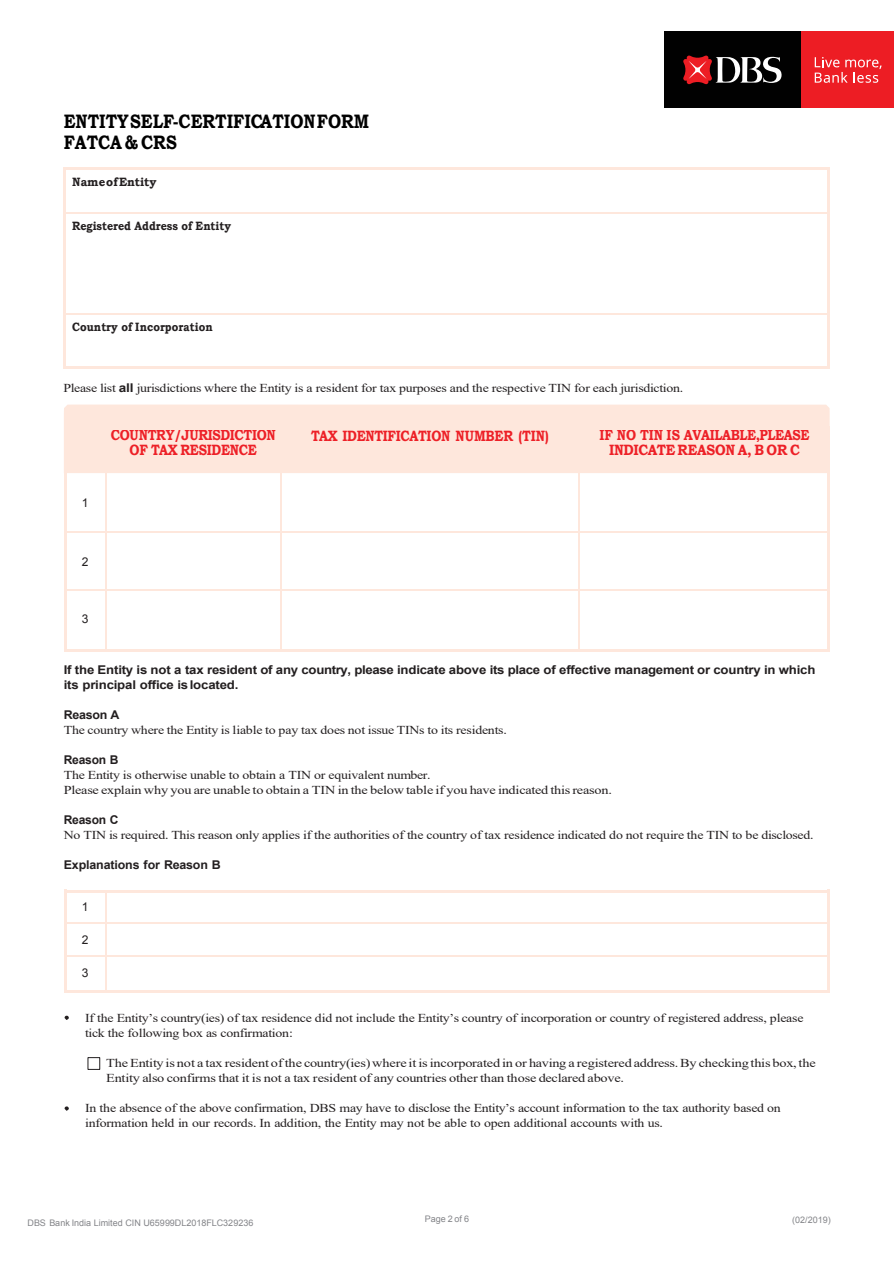
<style>
.page{position:relative;width:894px;height:1264px;background:#fff}
.page>*{position:absolute;margin:0;border:0;box-sizing:border-box;transform-origin:0 0}
.t1{font:700 19.5px/21px "Bookman Old Style";color:#010101;scale:.84 1}
.t2{font:700 15px/15.6px "Bookman Old Style";letter-spacing:-.025em;color:#ed2027;text-align:center;scale:.84 1}
.t3{font:12px/15px "Times New Roman";letter-spacing:-.015em;color:#231f20;scale:1.15 1}
.t4{font:12px/15px "Times New Roman";letter-spacing:-.015em;color:#231f20;scale:1.19 1}
.t5{font:700 12px/15px "Arial";letter-spacing:-.02em;color:#231f20;scale:1.09 1}
.t6{font:700 12px "Bookman Old Style";color:#231f20;scale:.89 1}
.t7{font:700 12px "Arial";letter-spacing:-.02em;color:#231f20}
.t8{font:700 12px "Bookman Old Style";color:#231f20;scale:.94 1}
.t9{font:12px "Arial";color:#231f20}
.t10{font:9px "Arial";color:#838488}
.s1{font-family:"Arial";font-weight:700}
</style>
<div class="page">
<div style="left:64px;top:404px;width:765px;height:69px;background:#fee7dc"></div>
<hr style="left:66px;top:167px;width:760px;height:3px;background:#fee7dc">
<hr style="left:63px;top:170px;width:3px;height:42px;background:#fee7dc">
<hr style="left:826px;top:170px;width:3px;height:42px;background:#fee7dc">
<hr style="left:66px;top:212px;width:760px;height:1px;background:#fee7dc">
<hr style="left:63px;top:213px;width:3px;height:100px;background:#fee7dc">
<hr style="left:826px;top:213px;width:3px;height:100px;background:#fee7dc">
<hr style="left:66px;top:313px;width:760px;height:1px;background:#fee7dc">
<hr style="left:63px;top:314px;width:3px;height:52px;background:#fee7dc">
<hr style="left:66px;top:366px;width:760px;height:3px;background:#fee7dc">
<hr style="left:826px;top:314px;width:3px;height:52px;background:#fee7dc">
<div style="left:67px;top:429px;width:214px;height:38px;background:#fee7dc"></div>
<div style="left:281px;top:429px;width:298px;height:38px;background:#fee7dc"></div>
<div style="left:579px;top:429px;width:247px;height:38px;background:#fee7dc"></div>
<hr style="left:67px;top:426px;width:214px;height:3px;background:#fee7dc">
<hr style="left:284px;top:426px;width:295px;height:3px;background:#fee7dc">
<hr style="left:582px;top:426px;width:244px;height:3px;background:#fee7dc">
<hr style="left:64px;top:429px;width:3px;height:38px;background:#fee7dc">
<hr style="left:826px;top:429px;width:3px;height:38px;background:#fee7dc">
<hr style="left:64px;top:467px;width:3px;height:64px;background:#fee7dc">
<hr style="left:105px;top:467px;width:1px;height:64px;background:#fee7dc">
<hr style="left:280px;top:467px;width:2px;height:64px;background:#fee7dc">
<hr style="left:578px;top:467px;width:2px;height:64px;background:#fee7dc">
<hr style="left:826px;top:467px;width:3px;height:64px;background:#fee7dc">
<hr style="left:67px;top:531px;width:38px;height:2px;background:#fee7dc">
<hr style="left:106px;top:531px;width:174px;height:2px;background:#fee7dc">
<hr style="left:282px;top:531px;width:296px;height:2px;background:#fee7dc">
<hr style="left:580px;top:531px;width:246px;height:2px;background:#fee7dc">
<hr style="left:64px;top:533px;width:3px;height:56px;background:#fee7dc">
<hr style="left:105px;top:533px;width:1px;height:56px;background:#fee7dc">
<hr style="left:280px;top:533px;width:2px;height:56px;background:#fee7dc">
<hr style="left:578px;top:533px;width:2px;height:56px;background:#fee7dc">
<hr style="left:826px;top:533px;width:3px;height:56px;background:#fee7dc">
<hr style="left:67px;top:589px;width:38px;height:1px;background:#fee7dc">
<hr style="left:106px;top:589px;width:174px;height:1px;background:#fee7dc">
<hr style="left:282px;top:589px;width:296px;height:1px;background:#fee7dc">
<hr style="left:580px;top:589px;width:246px;height:1px;background:#fee7dc">
<hr style="left:64px;top:590px;width:3px;height:59px;background:#fee7dc">
<hr style="left:67px;top:649px;width:38px;height:2px;background:#fee7dc">
<hr style="left:105px;top:590px;width:1px;height:59px;background:#fee7dc">
<hr style="left:108px;top:649px;width:172px;height:2px;background:#fee7dc">
<hr style="left:280px;top:590px;width:2px;height:59px;background:#fee7dc">
<hr style="left:283px;top:649px;width:295px;height:2px;background:#fee7dc">
<hr style="left:578px;top:590px;width:2px;height:59px;background:#fee7dc">
<hr style="left:581px;top:649px;width:245px;height:2px;background:#fee7dc">
<hr style="left:826px;top:590px;width:3px;height:59px;background:#fee7dc">
<hr style="left:67px;top:889px;width:38px;height:3px;background:#fee7dc">
<hr style="left:108px;top:889px;width:718px;height:3px;background:#fee7dc">
<hr style="left:64px;top:892px;width:3px;height:29px;background:#fee7dc">
<hr style="left:826px;top:892px;width:3px;height:29px;background:#fee7dc">
<hr style="left:67px;top:921px;width:38px;height:2px;background:#fee7dc">
<svg style="left:105px;top:890px;width:3px;height:33px"></svg>
<hr style="left:106px;top:921px;width:720px;height:2px;background:#fee7dc">
<hr style="left:64px;top:923px;width:3px;height:31px;background:#fee7dc">
<hr style="left:105px;top:923px;width:1px;height:31px;background:#fee7dc">
<hr style="left:826px;top:923px;width:3px;height:31px;background:#fee7dc">
<hr style="left:67px;top:954px;width:38px;height:2px;background:#fee7dc">
<hr style="left:106px;top:954px;width:720px;height:2px;background:#fee7dc">
<hr style="left:64px;top:956px;width:3px;height:34px;background:#fee7dc">
<hr style="left:67px;top:990px;width:38px;height:3px;background:#fee7dc">
<hr style="left:105px;top:956px;width:1px;height:34px;background:#fee7dc">
<hr style="left:108px;top:990px;width:718px;height:3px;background:#fee7dc">
<hr style="left:826px;top:956px;width:3px;height:34px;background:#fee7dc">
<div style="left:87px;top:1056px;width:13px;height:13px;border:1px solid #231f20"></div>
<svg style="left:65px;top:1015px;width:4px;height:4px"></svg>
<svg style="left:65px;top:1106px;width:4px;height:4px"></svg>
<div style="left:800px;top:32px;width:93px;height:76px;background:#ed1d24"></div>
<svg style="left:814px;top:57px;width:67px;height:26px"></svg>
<div style="left:664px;top:32px;width:136px;height:76px;background:#010101"></div>
<svg style="left:683px;top:55px;width:98px;height:30px"></svg>
<h1 class="t1" style="left:64px;top:111px;width:365px">ENTITYSELF-CERTIFICATIONFORM<br>FATCA &amp; CRS</h1>
<p class="t8" style="left:72px;top:173px;width:91px">NameofEntity</p>
<p class="t6" style="left:72px;top:217px;width:180px">Registered Address of Entity</p>
<p class="t6" style="left:72px;top:318px;width:159px">Country of Incorporation</p>
<p class="t3" style="left:63px;top:379px;width:540px">Please list <span class="s1">all</span> jurisdictions where the Entity is a resident for tax purposes and the respective TIN for each jurisdiction.</p>
<p class="t2" style="left:111px;top:426px;width:198px">COUNTRY/JURISDICTION<br>OF TAX RESIDENCE</p>
<p class="t2" style="left:311px;top:427px;width:284px">TAX IDENTIFICATION NUMBER (TIN)</p>
<p class="t2" style="left:599px;top:426px;width:251px">IF NO TIN IS AVAILABLE,PLEASE<br>INDICATE REASON A, B OR C</p>
<p class="t9" style="left:82px;top:495px;width:8px">1</p>
<p class="t9" style="left:82px;top:553px;width:8px">2</p>
<p class="t9" style="left:82px;top:611px;width:8px">3</p>
<p class="t5" style="left:64px;top:662px;width:691px">If the Entity is not a tax resident of any country, please indicate above its place of effective management or country in which its principal office islocated.</p>
<p class="t7" style="left:64px;top:706px;width:57px">Reason A</p>
<p class="t3" style="left:64px;top:722px;width:387px">The country where the Entity is liable to pay tax does not issue TINs to its residents.</p>
<p class="t7" style="left:64px;top:751px;width:56px">Reason B</p>
<p class="t3" style="left:64px;top:767px;width:478px">The Entity is otherwise unable to obtain a TIN or equivalent number.<br>Please explain why you are unable to obtain a TIN in the below table if you have indicated thisreason.</p>
<p class="t7" style="left:64px;top:811px;width:56px">Reason C</p>
<p class="t3" style="left:64px;top:826px;width:653px">No TIN is required. This reason only applies if the authorities of the country of tax residence indicated do not require the TIN to be disclosed.</p>
<p class="t7" style="left:64px;top:856px;width:158px">Explanations for Reason B</p>
<p class="t9" style="left:82px;top:899px;width:8px">1</p>
<p class="t9" style="left:82px;top:931px;width:8px">2</p>
<p class="t9" style="left:82px;top:964px;width:8px">3</p>
<p class="t3" style="left:85px;top:1009px;width:626px">If the Entity’s country(ies) of tax residence did not include the Entity’s country of incorporation or country of registered address, please tick the following box as confirmation:</p>
<p class="t4" style="left:106px;top:1054px;width:597px">TheEntityis not a tax resident ofthe country(ies)where itisincorporated in or having a registered address.By checking this box,the<br>Entity also confirms that it is not a tax resident of any countries other than those declared above.</p>
<p class="t3" style="left:85px;top:1099px;width:606px">In the absence of the above confirmation, DBS may have to disclose the Entity’s account information to the tax authority based on information held in our records. In addition, the Entity may not be able to open additional accounts with us.</p>
<p class="t10" style="left:28px;top:1216px;width:227px">DBS Bank India Limited CIN U65999DL2018FLC329236</p>
<p class="t10" style="left:425px;top:1212px;width:46px">Page 2 of 6</p>
<p class="t10" style="left:791px;top:1213px;width:40px">(02/2019)</p>
</div>
